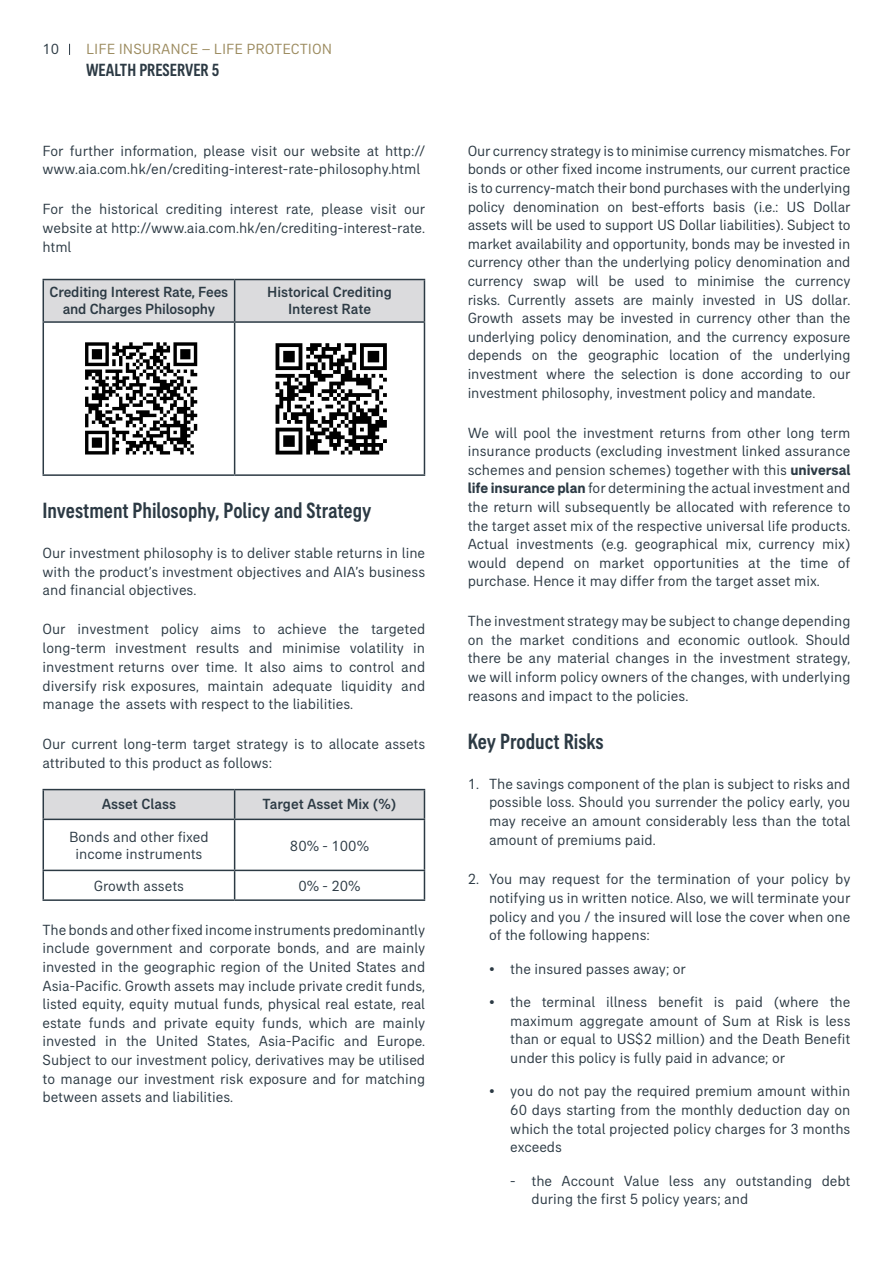
<style>
.page{position:relative;width:893px;height:1263px;background:#fff}
.page>*{position:absolute;margin:0;border:0;box-sizing:border-box;transform-origin:0 0}
.t1{font:500 condensed 22.5px "AIA Everest";color:#2c3a44}
.t2{font:500 condensed 18px "AIA Everest";color:#2c3a44}
.t3{font:15px/18.6px "AIA Everest";color:#2c3a44;text-align:justify}
.t4{font:500 15px/16.5px "AIA Everest";letter-spacing:-.01em;color:#2c3a44;text-align:center}
.t5{font:15px "AIA Everest";color:#9c8b5f}
.s1{font-weight:700}
</style>
<div class="page">
<div style="left:44px;top:280px;width:380px;height:41px;background:#dbdbdd"></div>
<hr style="left:43px;top:280px;width:1px;height:41px;background:#2c3a44">
<hr style="left:43px;top:279px;width:192px;height:1px;background:#2c3a44">
<hr style="left:234px;top:280px;width:1px;height:41px;background:#2c3a44">
<hr style="left:235px;top:279px;width:190px;height:1px;background:#2c3a44">
<hr style="left:424px;top:280px;width:1px;height:41px;background:#2c3a44">
<hr style="left:43px;top:323px;width:1px;height:151px;background:#2c3a44">
<hr style="left:43px;top:321px;width:192px;height:2px;background:#2c3a44">
<hr style="left:235px;top:321px;width:190px;height:2px;background:#2c3a44">
<hr style="left:234px;top:323px;width:1px;height:151px;background:#2c3a44">
<hr style="left:424px;top:323px;width:1px;height:151px;background:#2c3a44">
<hr style="left:43px;top:474px;width:192px;height:2px;background:#2c3a44">
<hr style="left:235px;top:474px;width:190px;height:2px;background:#2c3a44">
<svg style="left:43px;top:789px;width:382px;height:30px;background:#cfd0d2"></svg>
<hr style="left:43px;top:820px;width:1px;height:50px;background:#2c3a44">
<svg style="left:43px;top:871px;width:1px;height:28px"></svg>
<hr style="left:43px;top:819px;width:192px;height:1px;background:#2c3a44">
<hr style="left:235px;top:819px;width:190px;height:1px;background:#2c3a44">
<hr style="left:234px;top:820px;width:1px;height:50px;background:#2c3a44">
<hr style="left:424px;top:820px;width:1px;height:50px;background:#2c3a44">
<svg style="left:234px;top:871px;width:1px;height:28px"></svg>
<svg style="left:424px;top:871px;width:1px;height:28px"></svg>
<hr style="left:43px;top:870px;width:192px;height:1px;background:#2c3a44">
<hr style="left:235px;top:870px;width:190px;height:1px;background:#2c3a44">
<hr style="left:43px;top:899px;width:192px;height:2px;background:#2c3a44">
<hr style="left:235px;top:899px;width:190px;height:2px;background:#2c3a44">
<svg style="left:85px;top:342px;width:112px;height:112px"></svg>
<svg style="left:276px;top:343px;width:111px;height:111px"></svg>
<p class="t3" style="left:43px;top:39px;width:18px">10</p>
<p class="t5" style="left:86px;top:40px;width:248px">LIFE INSURANCE – LIFE PROTECTION</p>
<p class="t2" style="left:86px;top:60px;width:135px">WEALTH PRESERVER 5</p>
<p class="t3" style="left:43px;top:141px;width:384px">For further information, please visit our website at http:// www.aia.com.hk/en/crediting-interest-rate-philosophy.html</p>
<p class="t3" style="left:43px;top:200px;width:384px">For the historical crediting interest rate, please visit our website at http://www.aia.com.hk/en/crediting-interest-rate. html</p>
<p class="t4" style="left:50px;top:284px;width:180px">Crediting Interest Rate, Fees and Charges Philosophy</p>
<p class="t4" style="left:267px;top:284px;width:126px">Historical Crediting<br>Interest Rate</p>
<h1 class="t1" style="left:43px;top:498px;width:330px">Investment Philosophy, Policy and Strategy</h1>
<p class="t3" style="left:43px;top:543px;width:384px">Our investment philosophy is to deliver stable returns in line with the product’s investment objectives and AIA’s business and financial objectives.</p>
<p class="t3" style="left:43px;top:620px;width:384px">Our investment policy aims to achieve the targeted long-term investment results and minimise volatility in investment returns over time. It also aims to control and diversify risk exposures, maintain adequate liquidity and manage the assets with respect to the liabilities.</p>
<p class="t3" style="left:43px;top:735px;width:384px">Our current long-term target strategy is to allocate assets attributed to this product as follows:</p>
<p class="t4" style="left:102px;top:796px;width:76px">Asset Class</p>
<p class="t4" style="left:263px;top:796px;width:135px">Target Asset Mix (%)</p>
<p class="t3" style="left:69px;top:829px;width:141px;line-height:16.5px;text-align:center">Bonds and other fixed income instruments</p>
<p class="t3" style="left:290px;top:836px;width:81px">80% - 100%</p>
<p class="t3" style="left:94px;top:876px;width:92px">Growth assets</p>
<p class="t3" style="left:298px;top:876px;width:64px">0% - 20%</p>
<p class="t3" style="left:43px;top:920px;width:384px">The bonds and other fixed income instruments predominantly include government and corporate bonds, and are mainly invested in the geographic region of the United States and Asia-Pacific. Growth assets may include private credit funds, listed equity, equity mutual funds, physical real estate, real estate funds and private equity funds, which are mainly invested in the United States, Asia-Pacific and Europe.<br>Subject to our investment policy, derivatives may be utilised to manage our investment risk exposure and for matching between assets and liabilities.</p>
<p class="t3" style="left:468px;top:141px;width:384px">Our currency strategy is to minimise currency mismatches. For bonds or other fixed income instruments, our current practice is to currency-match their bond purchases with the underlying policy denomination on best-efforts basis (i.e.: US Dollar assets will be used to support US Dollar liabilities). Subject to market availability and opportunity, bonds may be invested in currency other than the underlying policy denomination and currency swap will be used to minimise the currency risks. Currently assets are mainly invested in US dollar.<br>Growth assets may be invested in currency other than the underlying policy denomination, and the currency exposure depends on the geographic location of the underlying investment where the selection is done according to our investment philosophy, investment policy and mandate.</p>
<p class="t3" style="left:468px;top:423px;width:384px">We will pool the investment returns from other long term insurance products (excluding investment linked assurance schemes and pension schemes) together with this <span class="s1">universal life insurance plan</span> for determining the actual investment and the return will subsequently be allocated with reference to the target asset mix of the respective universal life products.<br>Actual investments (e.g. geographical mix, currency mix) would depend on market opportunities at the time of purchase. Hence it may differ from the target asset mix.</p>
<p class="t3" style="left:468px;top:612px;width:384px">The investment strategy may be subject to change depending on the market conditions and economic outlook. Should there be any material changes in the investment strategy, we will inform policy owners of the changes, with underlying reasons and impact to the policies.</p>
<h1 class="t1" style="left:468px;top:728px;width:138px">Key Product Risks</h1>
<p class="t3" style="left:489px;top:774px;width:363px;text-indent:-21px">1. The savings component of the plan is subject to risks and possible loss. Should you surrender the policy early, you may receive an amount considerably less than the total amount of premiums paid.</p>
<p class="t3" style="left:489px;top:870px;width:363px;text-indent:-21px">2. You may request for the termination of your policy by notifying us in written notice. Also, we will terminate your policy and you / the insured will lose the cover when one of the following happens:</p>
<p class="t3" style="left:489px;top:959px;width:198px">• the insured passes away; or</p>
<p class="t3" style="left:510px;top:992px;width:342px;text-indent:-21px">• the terminal illness benefit is paid (where the maximum aggregate amount of Sum at Risk is less than or equal to US$2 million) and the Death Benefit under this policy is fully paid in advance; or</p>
<p class="t3" style="left:510px;top:1082px;width:342px;text-indent:-21px">• you do not pay the required premium amount within 60 days starting from the monthly deduction day on which the total projected policy charges for 3 months exceeds</p>
<p class="t3" style="left:531px;top:1171px;width:320px;text-indent:-21px">- the Account Value less any outstanding debt during the first 5 policy years; and</p>
</div>
